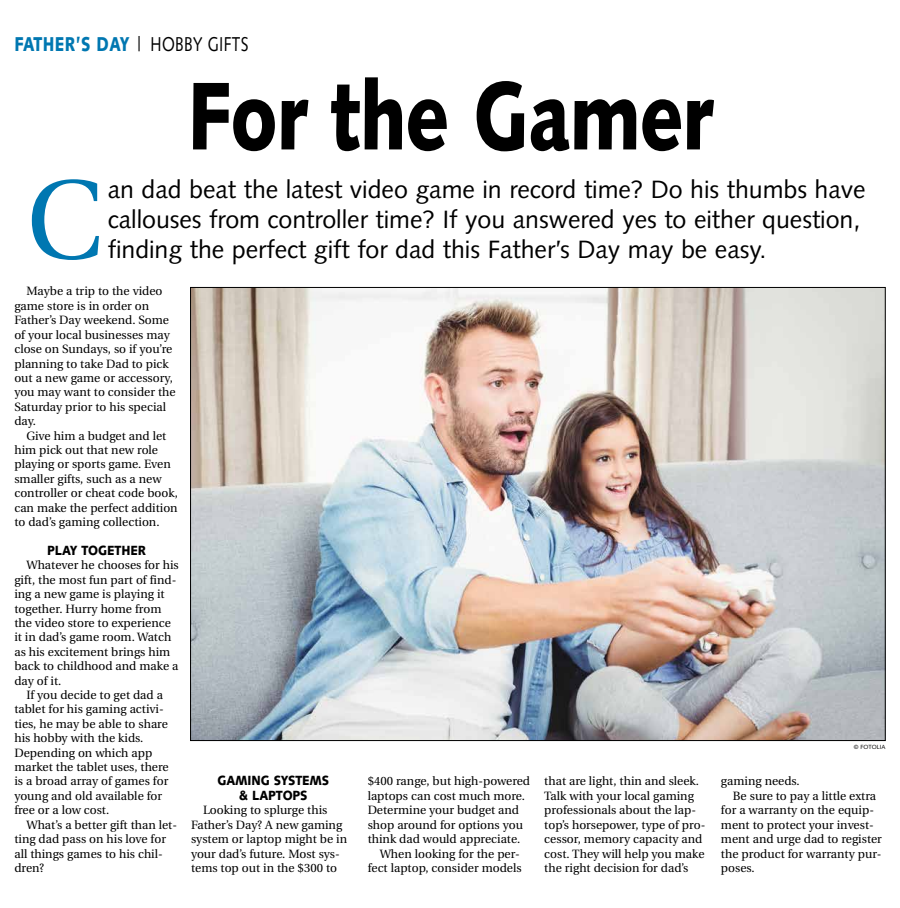
<style>
.page{position:relative;width:900px;height:908px;background:#fff}
.page>*{position:absolute;margin:0;border:0;box-sizing:border-box;transform-origin:0 0}
.t1{font:111.7px "Utopia";color:#0077b1}
.t2{font:900 96px "Syntax";letter-spacing:-.015em;color:#000;scale:.77 1}
.t3{font:25px/30px "Syntax";letter-spacing:-.005em;color:#000}
.t4{font:900 20px "Syntax";letter-spacing:.025em;color:#0077b1;scale:.77 1}
.t5{font:900 13.3px/14.4px "Syntax";letter-spacing:-.01em;color:#000;text-align:center;scale:.91 1}
.t6{font:12px/14.4px "Utopia";color:#000}
.t7{font:6px "Syntax";color:#000}
.s1{font-weight:400;color:#000}
</style>
<div class="page">
<img style="left:192px;top:289px;width:692px;height:449px">
<h3 class="t4" style="left:14px;top:32px;width:306px">FATHER’S DAY <span class="s1">| HOBBY GIFTS</span></h3>
<h2 class="t2" style="left:187px;top:59px;width:684px">For the Gamer</h2>
<h1 class="t1" style="left:26px;top:159px;width:78px">C</h1>
<h3 class="t3" style="left:108px;top:175px;width:759px">an dad beat the latest video game in record time? Do his thumbs have callouses from controller time? If you answered yes to either question, finding the perfect gift for dad this Father’s Day may be easy.</h3>
<p class="t6" style="left:14px;top:284px;width:163px;text-indent:12px">Maybe a trip to the video game store is in order on<br>Father’s Day weekend. Some of your local businesses may close on Sundays, so if you’re planning to take Dad to pick out a new game or accessory, you may want to consider the<br>Saturday prior to his special day.</p>
<p class="t6" style="left:14px;top:428px;width:165px;text-indent:12px">Give him a budget and let him pick out that new role playing or sports game. Even smaller gifts, such as a new controller or cheat code book, can make the perfect addition to dad’s gaming collection.</p>
<p class="t5" style="left:47px;top:543px;width:110px">PLAY TOGETHER</p>
<p class="t6" style="left:14px;top:558px;width:166px;text-indent:12px">Whatever he chooses for his gift, the most fun part of find&shy;ing a new game is playing it together. Hurry home from the video store to experience it in dad’s game room. Watch as his excitement brings him back to childhood and make a day of it.</p>
<p class="t6" style="left:14px;top:687px;width:156px;text-indent:12px">If you decide to get dad a tablet for his gaming activi&shy;ties, he may be able to share his hobby with the kids.<br>Depending on which app market the tablet uses, there is a broad array of games for young and old available for free or a low cost.</p>
<p class="t6" style="left:14px;top:817px;width:164px;text-indent:12px">What’s a better gift than let&shy;ting dad pass on his love for all things games to his chil&shy;dren?</p>
<p class="t5" style="left:217px;top:773px;width:125px">GAMING SYSTEMS &amp; LAPTOPS</p>
<p class="t6" style="left:191px;top:803px;width:158px;text-indent:12px">Looking to splurge this<br>Father’s Day? A new gaming system or laptop might be in your dad’s future. Most sys&shy;tems top out in the $300 to</p>
<p class="t6" style="left:368px;top:774px;width:164px">$400 range, but high-powered</p>
<p class="t6" style="left:368px;top:788px;width:159px">laptops can cost much more.</p>
<p class="t6" style="left:368px;top:803px;width:153px">Determine your budget and</p>
<p class="t6" style="left:368px;top:817px;width:157px">shop around for options you</p>
<p class="t6" style="left:368px;top:831px;width:154px">think dad would appreciate.</p>
<p class="t6" style="left:380px;top:846px;width:142px">When looking for the per-</p>
<p class="t6" style="left:368px;top:860px;width:155px">fect laptop, consider models</p>
<p class="t7" style="left:854px;top:743px;width:33px">© FOTOLIA</p>
<p class="t6" style="left:544px;top:774px;width:163px">that are light, thin and sleek.<br>Talk with your local gaming professionals about the lap&shy;top’s horsepower, type of pro&shy;cessor, memory capacity and cost. They will help you make the right decision for dad’s</p>
<p class="t6" style="left:721px;top:774px;width:80px">gaming needs.</p>
<p class="t6" style="left:733px;top:788px;width:145px">Be sure to pay a little extra</p>
<p class="t6" style="left:721px;top:803px;width:155px">for a warranty on the equip-</p>
<p class="t6" style="left:721px;top:817px;width:154px">ment to protect your invest-</p>
<p class="t6" style="left:721px;top:831px;width:163px">ment and urge dad to register</p>
<p class="t6" style="left:721px;top:846px;width:162px">the product for warranty pur-</p>
<p class="t6" style="left:721px;top:860px;width:35px">poses.</p>
</div>
